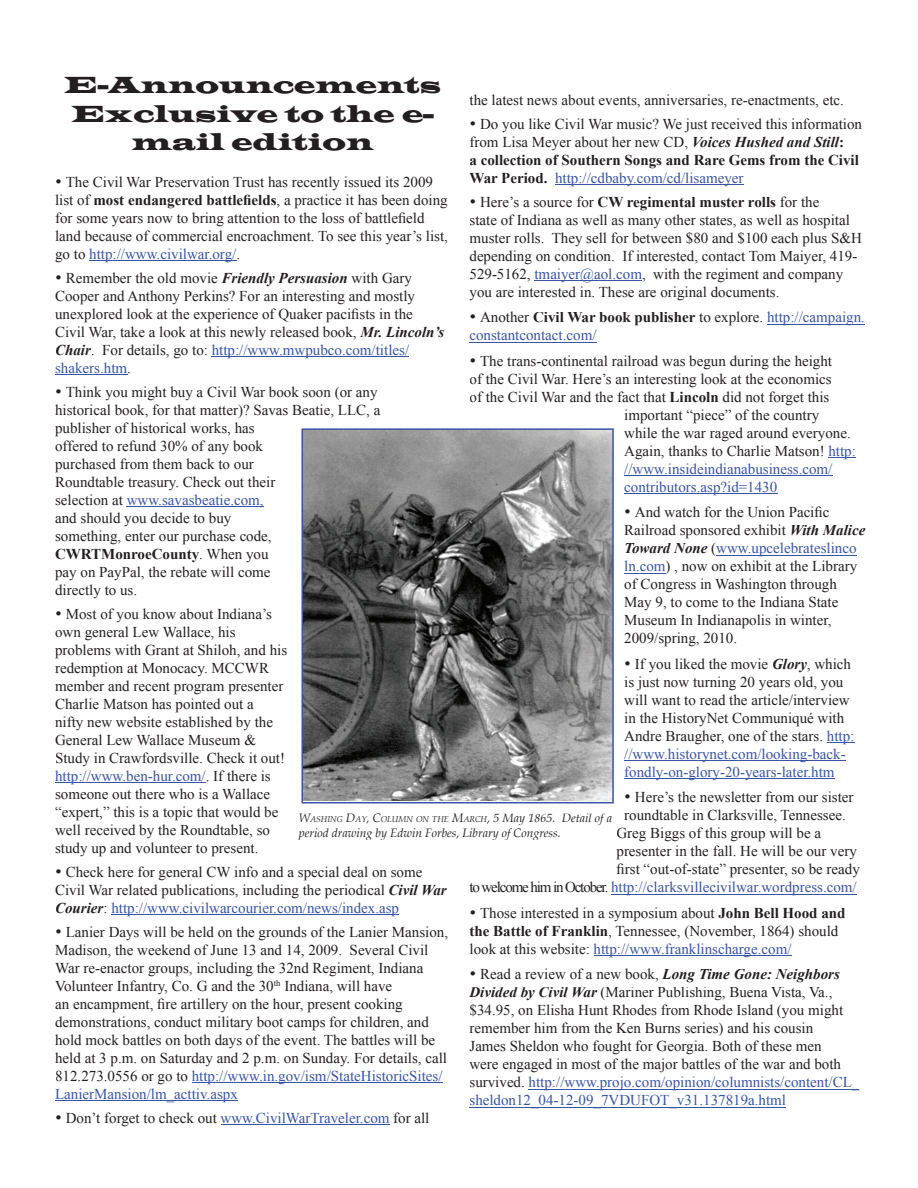
<style>
.page{position:relative;width:918px;height:1188px;background:#fff}
.page>*{position:absolute;margin:0;border:0;box-sizing:border-box;transform-origin:0 0}
.t1{font:24px/28.8px "Latin Wide";color:#231f20;text-align:center}
.t2{font:15px/18px "Times New Roman";color:#231f20}
.t3{font:15px/18px "Times New Roman";color:#3854a4}
.t4{font:italic 12px/14.4px "Palatino";color:#231f20}
.s1{font-weight:700;font-style:italic}
.s2{font-weight:700}
.s3{color:#3854a4}
.s4{color:#231f20}
.s5{font-weight:700;color:#231f20}
.s6{font-size:8.4px}
</style>
<div class="page">
<hr style="left:89px;top:260px;width:147px;height:1px;background:#3854a4">
<hr style="left:212px;top:356px;width:197px;height:1px;background:#3854a4">
<hr style="left:55px;top:374px;width:72px;height:1px;background:#3854a4">
<hr style="left:127px;top:506px;width:133px;height:1px;background:#3854a4">
<hr style="left:55px;top:782px;width:151px;height:1px;background:#3854a4">
<hr style="left:111px;top:914px;width:288px;height:1px;background:#3854a4">
<hr style="left:192px;top:1082px;width:250px;height:1px;background:#3854a4">
<hr style="left:55px;top:1100px;width:183px;height:1px;background:#3854a4">
<hr style="left:221px;top:1124px;width:169px;height:1px;background:#3854a4">
<hr style="left:555px;top:184px;width:189px;height:1px;background:#3854a4">
<hr style="left:534px;top:280px;width:108px;height:1px;background:#3854a4">
<hr style="left:767px;top:324px;width:98px;height:1px;background:#3854a4">
<hr style="left:470px;top:342px;width:127px;height:1px;background:#3854a4">
<svg style="left:828px;top:457px;width:28px;height:1px"></svg>
<hr style="left:624px;top:475px;width:208px;height:1px;background:#3854a4">
<hr style="left:624px;top:493px;width:153px;height:1px;background:#3854a4">
<hr style="left:716px;top:555px;width:140px;height:1px;background:#3854a4">
<hr style="left:624px;top:573px;width:42px;height:1px;background:#3854a4">
<svg style="left:827px;top:742px;width:27px;height:1px"></svg>
<hr style="left:624px;top:760px;width:222px;height:1px;background:#3854a4">
<hr style="left:624px;top:778px;width:211px;height:1px;background:#3854a4">
<hr style="left:611px;top:894px;width:246px;height:1px;background:#3854a4">
<hr style="left:594px;top:955px;width:198px;height:1px;background:#3854a4">
<hr style="left:529px;top:1089px;width:330px;height:1px;background:#3854a4">
<hr style="left:470px;top:1107px;width:316px;height:1px;background:#3854a4">
<img style="left:303px;top:430px;width:309px;height:370px">
<hr style="left:302px;top:429px;width:1px;height:374px;background:#3854a4">
<hr style="left:302px;top:802px;width:311px;height:1px;background:#3854a4">
<hr style="left:612px;top:429px;width:2px;height:374px;background:#3854a4">
<hr style="left:302px;top:428px;width:311px;height:2px;background:#3854a4">
<h1 class="t1" style="left:64px;top:70px;width:379px">E-Announcements<br>Exclusive to the e&shy;mail edition</h1>
<p class="t2" style="left:470px;top:91px;width:376px">the latest news about events, anniversaries, re-enactments, etc.</p>
<p class="t2" style="left:470px;top:115px;width:394px">• Do you like Civil War music? We just received this information from Lisa Meyer about her new CD, <span class="s1">Voices Hushed and Still</span><span class="s2">:<br>a collection of Southern Songs and Rare Gems from the Civil War Period.</span> <span class="s3">http://cdbaby.com/cd/lisameyer</span></p>
<p class="t2" style="left:470px;top:193px;width:394px">• Here’s a source for <span class="s2">CW regimental muster rolls</span> for the<br>state of Indiana as well as many other states, as well as hospital muster rolls. They sell for between $80 and $100 each plus S&amp;H depending on condition. If interested, contact Tom Maiyer, 419- 529-5162, <span class="s3">tmaiyer@aol.com</span>, with the regiment and company you are interested in. These are original documents.</p>
<p class="t3" style="left:470px;top:308px;width:397px"><span class="s4">• Another</span> <span class="s5">Civil War book publisher</span> <span class="s4">to explore.</span> http://campaign. constantcontact.com/</p>
<p class="t2" style="left:470px;top:352px;width:364px">• The trans-continental railroad was begun during the height</p>
<p class="t2" style="left:470px;top:370px;width:364px">of the Civil War. Here’s an interesting look at the economics</p>
<p class="t2" style="left:470px;top:388px;width:361px">of the Civil War and the fact that <span class="s2">Lincoln</span> did not forget this</p>
<p class="t2" style="left:624px;top:406px;width:196px">important “piece” of the country</p>
<p class="t2" style="left:624px;top:424px;width:228px">while the war raged around everyone.</p>
<p class="t2" style="left:624px;top:442px;width:233px">Again, thanks to Charlie Matson! <span class="s3">http:</span></p>
<p class="t3" style="left:624px;top:460px;width:210px">//www.insideindianabusiness.com/</p>
<p class="t3" style="left:624px;top:478px;width:155px">contributors.asp?id=1430</p>
<p class="t2" style="left:624px;top:503px;width:243px">• And watch for the Union Pacific Railroad sponsored exhibit <span class="s1">With Malice Toward None</span> (<span class="s3">www.upcelebrateslinco ln.com</span>) , now on exhibit at the Library of Congress in Washington through May 9, to come to the Indiana State Museum In Indianapolis in winter, 2009/spring, 2010.</p>
<p class="t2" style="left:624px;top:655px;width:232px">• If you liked the movie <span class="s1">Glory</span>, which is just now turning 20 years old, you will want to read the article/interview in the HistoryNet Communiqué with Andre Braugher, one of the stars. <span class="s3">http: //www.historynet.com/looking-back&shy;fondly-on-glory-20-years-later.htm</span></p>
<p class="t2" style="left:624px;top:788px;width:231px">• Here’s the newsletter from our sister</p>
<p class="t2" style="left:624px;top:806px;width:223px">roundtable in Clarksville, Tennessee.</p>
<p class="t2" style="left:616px;top:824px;width:206px">Greg Biggs of this group will be a</p>
<p class="t2" style="left:616px;top:842px;width:242px">presenter in the fall. He will be our very</p>
<p class="t2" style="left:616px;top:860px;width:245px">first “out-of-state” presenter, so be ready</p>
<p class="t3" style="left:470px;top:878px;width:389px"><span class="s4">to welcome him in October.</span> http://clarksvillecivilwar.wordpress.com/</p>
<p class="t2" style="left:470px;top:904px;width:378px">• Those interested in a symposium about <span class="s2">John Bell Hood and the Battle of Franklin</span>, Tennessee, (November, 1864) should look at this website: <span class="s3">http://www.franklinscharge.com/</span></p>
<p class="t2" style="left:470px;top:965px;width:391px">• Read a review of a new book, <span class="s1">Long Time Gone: Neighbors Divided by Civil War</span> (Mariner Publishing, Buena Vista, Va., $34.95, on Elisha Hunt Rhodes from Rhode Island (you might remember him from the Ken Burns series) and his cousin<br>James Sheldon who fought for Georgia. Both of these men<br>were engaged in most of the major battles of the war and both survived. <span class="s3">http://www.projo.com/opinion/columnists/content/CL_ sheldon12_04-12-09_7VDUFOT_v31.137819a.html</span></p>
<p class="t2" style="left:55px;top:173px;width:394px">• The Civil War Preservation Trust has recently issued its 2009 list of <span class="s2">most endangered battlefields</span>, a practice it has been doing for some years now to bring attention to the loss of battlefield land because of commercial encroachment. To see this year’s list, go to <span class="s3">http://www.civilwar.org/</span>.</p>
<p class="t2" style="left:55px;top:269px;width:391px">• Remember the old movie <span class="s1">Friendly Persuasion</span> with Gary Cooper and Anthony Perkins? For an interesting and mostly unexplored look at the experience of Quaker pacifists in the Civil War, take a look at this newly released book, <span class="s1">Mr. Lincoln’s Chair</span>. For details, go to: <span class="s3">http://www.mwpubco.com/titles/ shakers.htm</span>.</p>
<p class="t2" style="left:55px;top:383px;width:327px">• Think you might buy a Civil War book soon (or any historical book, for that matter)? Savas Beatie, LLC, a publisher of historical works, has<br>offered to refund 30% of any book<br>purchased from them back to our<br>Roundtable treasury. Check out their<br>selection at <span class="s3">www.savasbeatie.com,<br></span>and should you decide to buy<br>something, enter our purchase code, <span class="s2">CWRTMonroeCounty</span>. When you<br>pay on PayPal, the rebate will come<br>directly to us.</p>
<p class="t2" style="left:55px;top:605px;width:234px">• Most of you know about Indiana’s own general Lew Wallace, his problems with Grant at Shiloh, and his redemption at Monocacy. MCCWR member and recent program presenter Charlie Matson has pointed out a<br>nifty new website established by the General Lew Wallace Museum &amp; Study in Crawfordsville. Check it out! <span class="s3">http://www.ben-hur.com/</span>. If there is someone out there who is a Wallace “expert,” this is a topic that would be well received by the Roundtable, so study up and volunteer to present.</p>
<p class="t2" style="left:55px;top:863px;width:393px">• Check here for general CW info and a special deal on some<br>Civil War related publications, including the periodical <span class="s1">Civil War<br>Courier</span>: <span class="s3">http://www.civilwarcourier.com/news/index.asp</span></p>
<p class="t2" style="left:55px;top:923px;width:395px">• Lanier Days will be held on the grounds of the Lanier Mansion, Madison, the weekend of June 13 and 14, 2009. Several Civil War re-enactor groups, including the 32nd Regiment, Indiana Volunteer Infantry, Co. G and the 30<sup>th</sup> Indiana, will have<br>an encampment, fire artillery on the hour, present cooking demonstrations, conduct military boot camps for children, and hold mock battles on both days of the event. The battles will be held at 3 p.m. on Saturday and 2 p.m. on Sunday. For details, call 812.273.0556 or go to <span class="s3">http://www.in.gov/ism/StateHistoricSites/ LanierMansion/lm_acttiv.aspx</span></p>
<p class="t2" style="left:55px;top:1109px;width:376px">• Don’t forget to check out <span class="s3">www.CivilWarTraveler.com</span> for all</p>
<p class="t4" style="left:299px;top:811px;width:315px">W<span class="s6">ASHING</span> D<span class="s6">AY</span>, C<span class="s6">OLUMN ON THE</span> M<span class="s6">ARCH</span>, 5 May 1865. Detail of a period drawing by Edwin Forbes, Library of Congress.</p>
</div>
